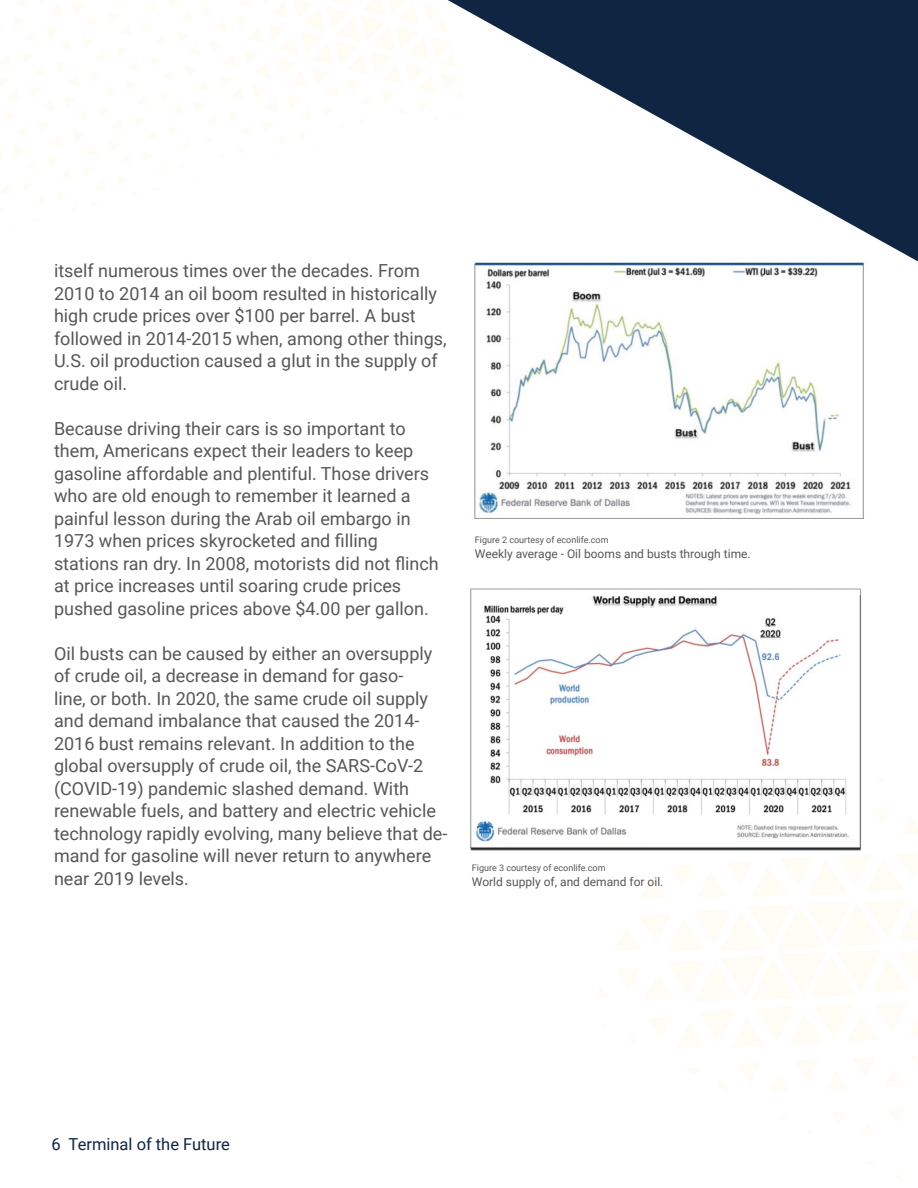
<style>
.page{position:relative;width:918px;height:1188px;background:#fff}
.page>*{position:absolute;margin:0;border:0;box-sizing:border-box;transform-origin:0 0}
.t1{font:18px/22.5px "Roboto";color:#575756}
.t2{font:16.5px "Roboto";color:#0f2541}
.t3{font:12px "Roboto";color:#575756}
.t4{font:9px "Roboto";color:#575756}
</style>
<div class="page">
<svg style="left:465px;top:0;width:453px;height:262px;fill:#0f2541"></svg>
<img style="left:472px;top:261px;width:396px;height:258px">
<img style="left:470px;top:588px;width:392px;height:263px">
<p class="t1" style="left:54px;top:259px;width:394px">itself numerous times over the decades. From 2010 to 2014 an oil boom resulted in historically high crude prices over $100 per barrel. A bust followed in 2014-2015 when, among other things, U.S. oil production caused a glut in the supply of crude oil.</p>
<p class="t1" style="left:54px;top:416px;width:377px">Because driving their cars is so important to them, Americans expect their leaders to keep gasoline affordable and plentiful. Those drivers who are old enough to remember it learned a painful lesson during the Arab oil embargo in 1973 when prices skyrocketed and filling</p>
<p class="t1" style="left:54px;top:551px;width:386px">stations ran dry. In 2008, motorists did not flinch at price increases until soaring crude prices pushed gasoline prices above $4.00 per gallon.</p>
<p class="t1" style="left:54px;top:641px;width:395px">Oil busts can be caused by either an oversupply of crude oil, a decrease in demand for gaso-<br>line, or both. In 2020, the same crude oil supply and demand imbalance that caused the 2014- 2016 bust remains relevant. In addition to the global oversupply of crude oil, the SARS-CoV-2 (COVID-19) pandemic slashed demand. With renewable fuels, and battery and electric vehicle technology rapidly evolving, many believe that de&shy;mand for gasoline will never return to anywhere near 2019 levels.</p>
<p class="t4" style="left:475px;top:534px;width:135px">Figure 2 courtesy of econlife.com</p>
<p class="t3" style="left:475px;top:545px;width:277px">Weekly average - Oil booms and busts through time.</p>
<p class="t4" style="left:472px;top:862px;width:135px">Figure 3 courtesy of econlife.com</p>
<p class="t3" style="left:472px;top:873px;width:193px">World supply of, and demand for oil.</p>
<p class="t2" style="left:52px;top:1132px;width:180px">6 Terminal of the Future</p>
</div>
